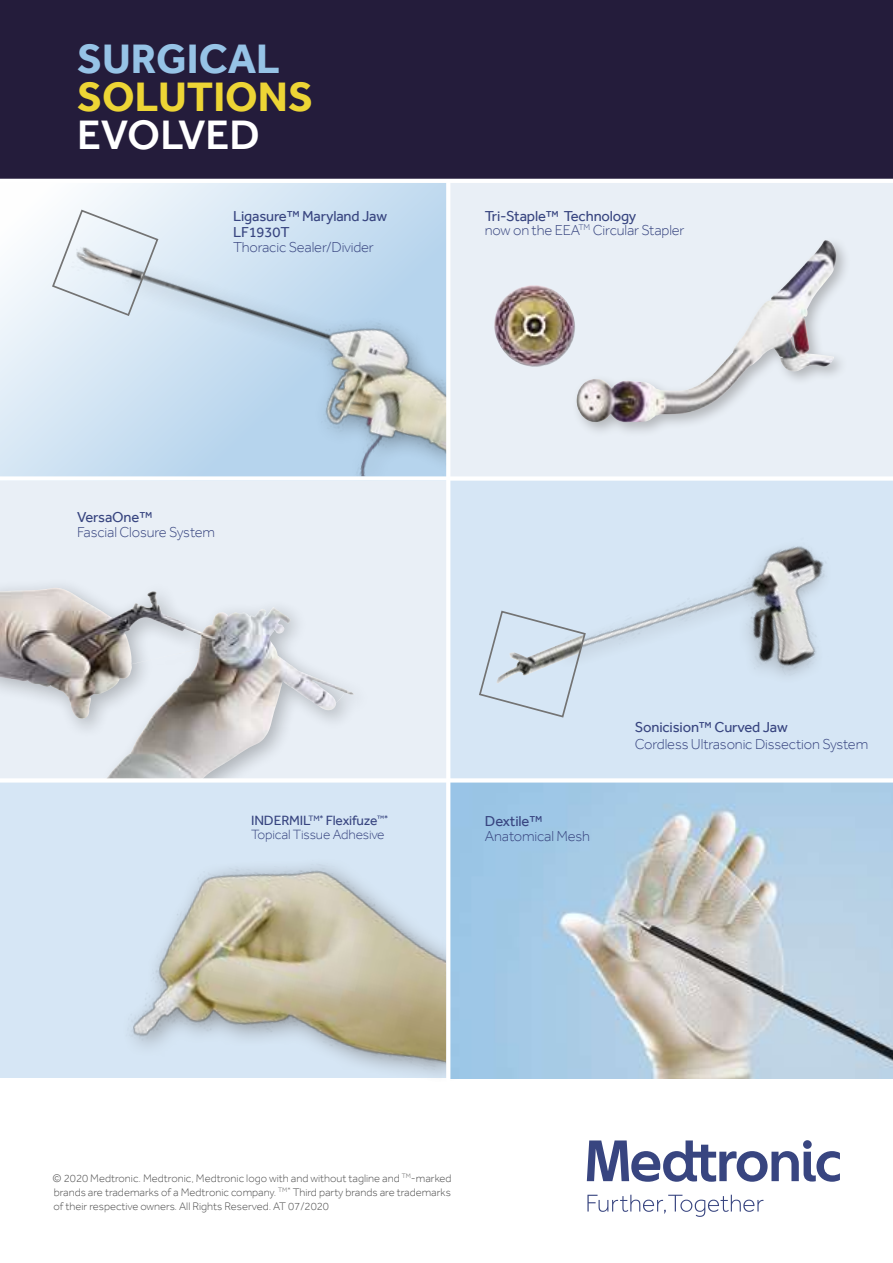
<style>
.page{position:relative;width:893px;height:1263px;background:#fff}
.page>*{position:absolute;margin:0;border:0;box-sizing:border-box;transform-origin:0 0}
.t1{font:700 42.3px "Effra";color:#edd535}
.t2{font:700 42.3px "Effra";color:#96c3e6}
.t3{font:500 42.3px "Effra";color:#fff}
.t4{font:300 14.85px/14.9px "Effra";letter-spacing:-.01em;color:#384580}
.t5{font:14.85px/17px "Effra";letter-spacing:-.01em;color:#384580}
.t6{font:300 13.8px/13.8px "Effra";letter-spacing:-.01em;color:#384580}
.t7{font:300 11.25px/14.1px "Effra";color:#4d4d4d;text-align:justify}
.s1{font-weight:400}
</style>
<div class="page">
<div style="left:0;top:0;width:893px;height:180px;background:#241c3b"></div>
<svg style="left:0;top:183px;width:446px;height:293px"></svg>
<img style="left:105px;top:192px;width:341px;height:284px">
<svg style="left:51px;top:208px;width:109px;height:109px"></svg>
<div style="left:0;top:780px;width:449px;height:298px;background:#d6e6f5"></div>
<img style="left:130px;top:864px;width:316px;height:211px">
<div style="left:0;top:481px;width:449px;height:299px;background:#e9eff6"></div>
<div style="left:0;top:576px;width:373px;height:206px;background:#000;opacity:.25"></div>
<img style="left:0;top:588px;width:55px;height:93px">
<img style="left:450px;top:782px;width:443px;height:296px">
<div style="left:449px;top:179px;width:444px;height:299px;background:#e9eff6"></div>
<div style="left:449px;top:478px;width:444px;height:300px;background:#d6e6f5"></div>
<div style="left:0;top:476px;width:893px;height:5px;background:#fff"></div>
<hr style="left:446px;top:181px;width:4px;height:911px;background:#fff">
<div style="left:572px;top:236px;width:280px;height:202px;background:#737373;opacity:.45"></div>
<img style="left:577px;top:240px;width:260px;height:186px">
<img style="left:494px;top:285px;width:81px;height:83px">
<svg style="left:587px;top:1140px;width:253px;height:77px"></svg>
<img style="left:546px;top:480px;width:347px;height:305px">
<svg style="left:479px;top:610px;width:108px;height:109px"></svg>
<svg style="left:0;top:778px;width:893px;height:4px"></svg>
<hr style="left:0;top:179px;width:893px;height:4px;background:#fff">
<h1 class="t2" style="left:77px;top:33px;width:204px">SURGICAL</h1>
<h1 class="t1" style="left:77px;top:71px;width:237px">SOLUTIONS</h1>
<h1 class="t3" style="left:77px;top:109px;width:185px">EVOLVED</h1>
<h2 class="t5" style="left:233px;top:207px;width:155px">Ligasure™ Maryland Jaw<br>LF1930T</h2>
<h2 class="t4" style="left:233px;top:240px;width:142px">Thoracic Sealer/Divider</h2>
<h2 class="t4" style="left:485px;top:208px;width:201px"><span class="s1">Tri-Staple™ Technology<br></span>now on the EEA<sup>TM</sup> Circular Stapler</h2>
<h2 class="t5" style="left:77px;top:509px;width:77px">VersaOne™</h2>
<h2 class="t4" style="left:77px;top:524px;width:139px">Fascial Closure System</h2>
<p class="t6" style="left:251px;top:814px;width:139px"><span class="s1">INDERMIL</span><sup>TM*</sup> <span class="s1">Flexifuze</span><sup>™*<br></sup>Topical Tissue Adhesive</p>
<h2 class="t5" style="left:485px;top:812px;width:59px">Dextile™</h2>
<h2 class="t4" style="left:485px;top:828px;width:107px">Anatomical Mesh</h2>
<h2 class="t5" style="left:635px;top:718px;width:154px">Sonicision™ Curved Jaw</h2>
<h2 class="t4" style="left:635px;top:737px;width:235px">Cordless Ultrasonic Dissection System</h2>
<p class="t7" style="left:53px;top:1171px;width:401px">© 2020 Medtronic. Medtronic, Medtronic logo with and without tagline and <sup>TM</sup>-marked brands are trademarks of a Medtronic company. <sup>TM*</sup> Third party brands are trademarks of their respective owners. All Rights Reserved. AT 07/2020</p>
</div>
